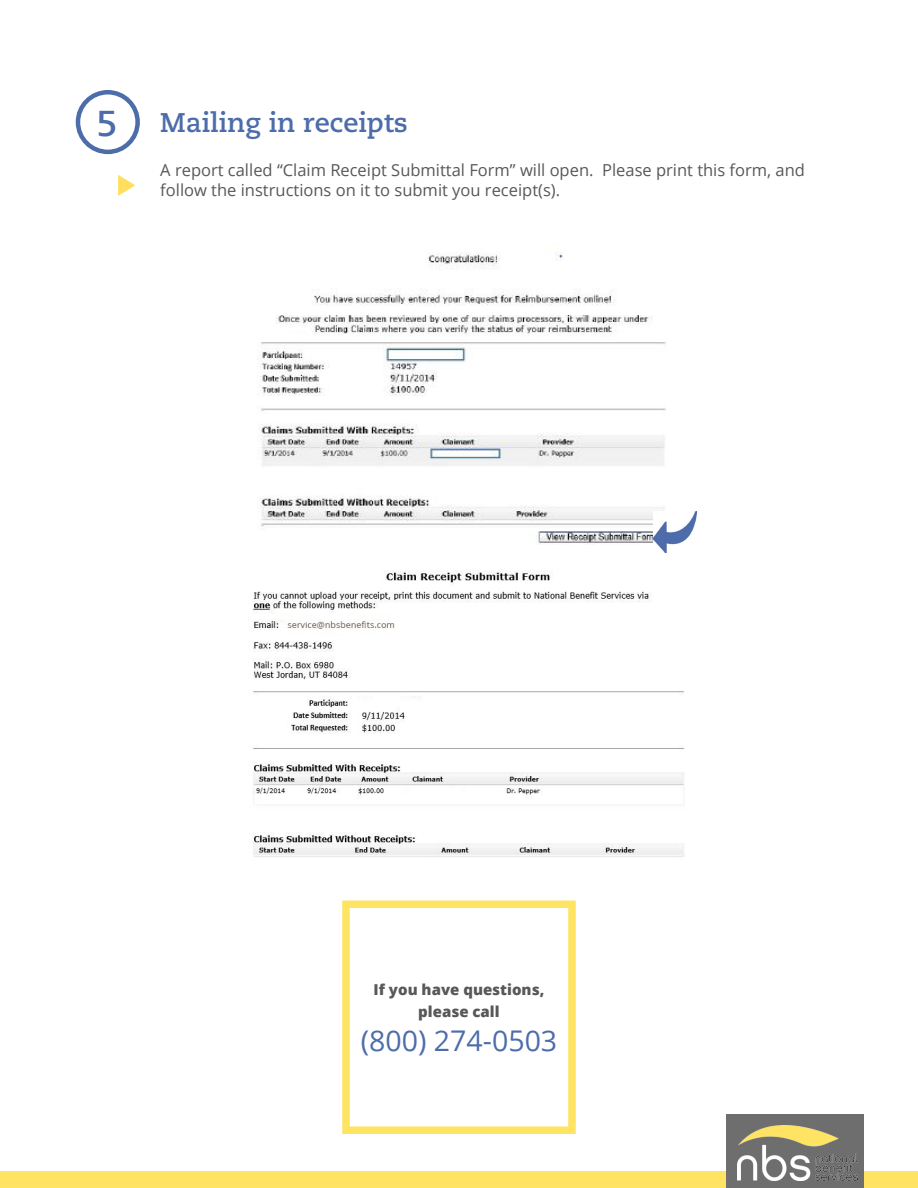
<style>
.page{position:relative;width:918px;height:1188px;background:#fff}
.page>*{position:absolute;margin:0;border:0;box-sizing:border-box;transform-origin:0 0}
.t1{font:700 36px "Caecilia";color:#4d6caa}
.t2{font:28.5px "Open Sans";color:#4d6caa}
.t3{font:700 27px "Caecilia";color:#4d6caa}
.t4{font:16.5px/19.8px "Open Sans";color:#57585a}
.t5{font:800 15px/21.6px "Open Sans";color:#57585a;text-align:center}
</style>
<div class="page">
<div style="left:0;top:1172px;width:918px;height:16px;background:#ffe362"></div>
<div style="left:727px;top:1114px;width:137px;height:74px;background:#6f6e6f"></div>
<img style="left:738px;top:1125px;width:120px;height:55px">
<div style="left:342px;top:901px;width:234px;height:233px;border:8px solid #ffe362"></div>
<img style="left:260px;top:252px;width:406px;height:293px">
<svg style="left:118px;top:175px;width:17px;height:21px"></svg>
<img style="left:653px;top:511px;width:44px;height:42px">
<div style="left:76px;top:90px;width:64px;height:64px;border:4px solid #4d6caa;border-radius:50%"></div>
<img style="left:253px;top:571px;width:432px;height:286px">
<p class="t1" style="left:97px;top:102px;width:23px">5</p>
<p class="t3" style="left:160px;top:106px;width:249px">Mailing in receipts</p>
<p class="t4" style="left:160px;top:160px;width:646px">A report called “Claim Receipt Submittal Form” will open. Please print this form, and follow the instructions on it to submit you receipt(s).</p>
<p class="t5" style="left:374px;top:978px;width:172px">If you have questions, please call</p>
<p class="t2" style="left:361px;top:1021px;width:198px">(800) 274-0503</p>
</div>
